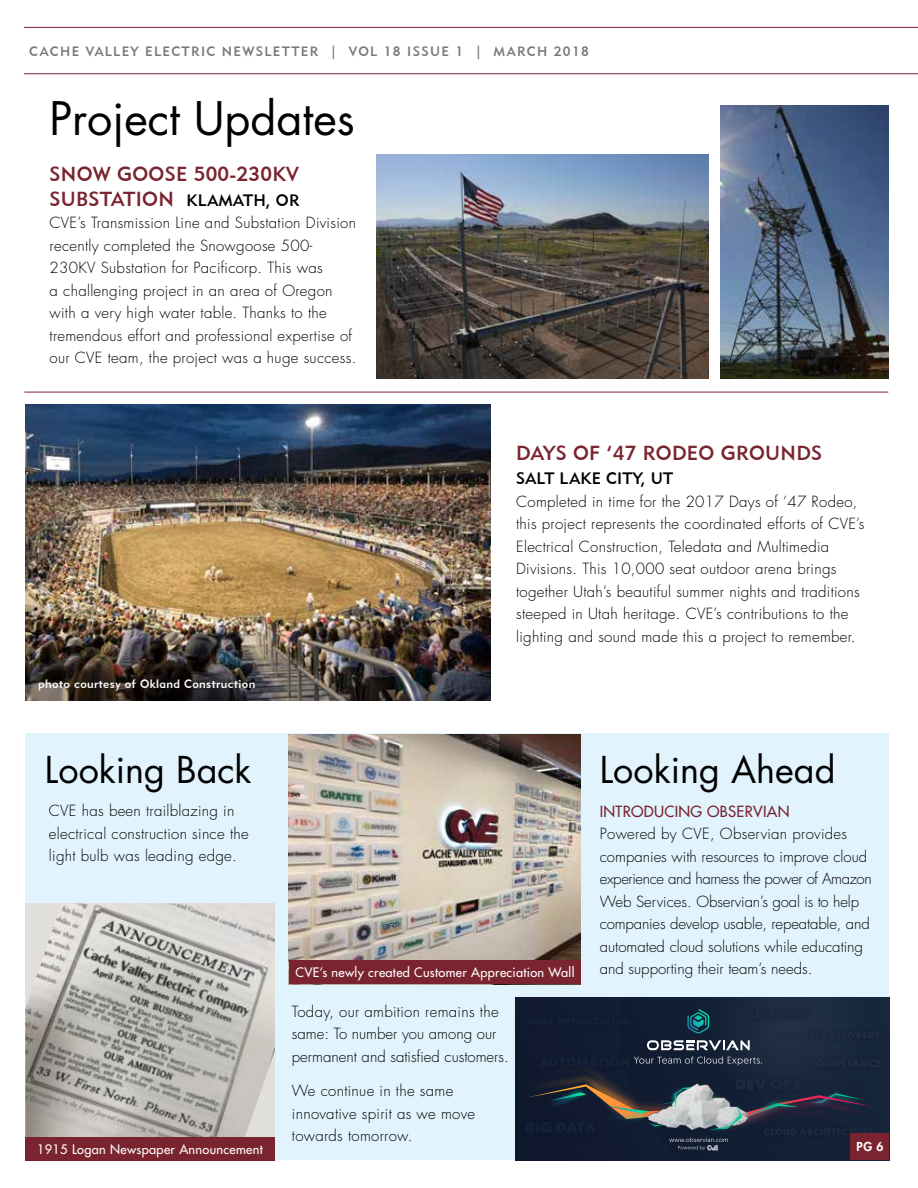
<style>
.page{position:relative;width:918px;height:1188px;background:#fff}
.page>*{position:absolute;margin:0;border:0;box-sizing:border-box;transform-origin:0 0}
.t1{font:45px "Futura";color:#000}
.t2{font:36px "Futura";color:#000}
.t3{font:20.25px/24.3px "Geometric 415 BT Medium A";letter-spacing:.015em;color:#79242f}
.t4{font:16.5px "Geometric 415 BT Medium A";letter-spacing:.015em;color:#000}
.t5{font:300 15px/22.5px "Futura";letter-spacing:.02em;color:#000}
.t6{font:300 15px/22.5px "Futura";color:#000}
.t7{font:15px "Futura";letter-spacing:.02em;color:#79242f}
.t8{font:13.5px "Geometric 415 BT Medium A";letter-spacing:.1em;color:#7b7677}
.t9{font:12.75px "Futura";letter-spacing:.025em;color:#fff}
.t10{font:12px "Geometric 415 BT Medium A";letter-spacing:.03em;color:#fff}
.t11{font:800 12px "Futura";color:#fff}
.s1{font-size:16.5px;color:#000}
</style>
<div class="page">
<hr style="left:24px;top:73px;width:894px;height:1px;background:#79242f">
<hr style="left:24px;top:27px;width:894px;height:1px;background:#79242f">
<div style="left:25px;top:733px;width:864px;height:427px;background:#e1f4fd"></div>
<hr style="left:24px;top:392px;width:864px;height:1px;background:#79242f">
<img style="left:25px;top:405px;width:465px;height:295px">
<img style="left:721px;top:106px;width:167px;height:273px">
<img style="left:376px;top:154px;width:332px;height:225px">
<svg style="left:517px;top:998px;width:372px;height:162px;background:#232d3f"></svg>
<img style="left:25px;top:904px;width:250px;height:233px">
<img style="left:288px;top:734px;width:292px;height:251px">
<div style="left:25px;top:1137px;width:250px;height:24px;background:#79242f"></div>
<div style="left:289px;top:960px;width:292px;height:24px;background:#79242f"></div>
<div style="left:851px;top:1134px;width:38px;height:26px;background:#79242f"></div>
<p class="t8" style="left:29px;top:43px;width:561px">CACHE VALLEY ELECTRIC NEWSLETTER | VOL 18 ISSUE 1 | MARCH 2018</p>
<h1 class="t1" style="left:50px;top:90px;width:307px">Project Updates</h1>
<h3 class="t3" style="left:50px;top:162px;width:251px">SNOW GOOSE 500-230KV<br>SUBSTATION <span class="s1">KLAMATH, OR</span></h3>
<p class="t5" style="left:50px;top:212px;width:308px">CVE’s Transmission Line and Substation Division recently completed the Snowgoose 500- 230KV Substation for Pacificorp. This was<br>a challenging project in an area of Oregon with a very high water table. Thanks to the tremendous effort and professional expertise of our CVE team, the project was a huge success.</p>
<p class="t10" style="left:38px;top:676px;width:219px">photo courtesy of Okland Construction</p>
<h3 class="t3" style="left:516px;top:440px;width:308px">DAYS OF ‘47 RODEO GROUNDS</h3>
<p class="t4" style="left:516px;top:468px;width:159px">SALT LAKE CITY, UT</p>
<p class="t5" style="left:516px;top:491px;width:350px">Completed in time for the 2017 Days of ‘47 Rodeo, this project represents the coordinated efforts of CVE’s Electrical Construction, Teledata and Multimedia Divisions. This 10,000 seat outdoor arena brings together Utah’s beautiful summer nights and traditions steeped in Utah heritage. CVE’s contributions to the lighting and sound made this a project to remember.</p>
<h2 class="t2" style="left:45px;top:747px;width:208px">Looking Back</h2>
<h2 class="t2" style="left:600px;top:747px;width:237px">Looking Ahead</h2>
<p class="t5" style="left:49px;top:800px;width:201px">CVE has been trailblazing in electrical construction since the light bulb was leading edge.</p>
<p class="t9" style="left:37px;top:1141px;width:227px">1915 Logan Newspaper Announcement</p>
<p class="t9" style="left:296px;top:964px;width:280px">CVE’s newly created Customer Appreciation Wall</p>
<p class="t6" style="left:292px;top:1000px;width:218px">Today, our ambition remains the same: To number you among our permanent and satisfied customers.</p>
<p class="t5" style="left:292px;top:1080px;width:185px">We continue in the same innovative spirit as we move towards tomorrow.</p>
<p class="t7" style="left:600px;top:802px;width:191px">INTRODUCING OBSERVIAN</p>
<p class="t6" style="left:600px;top:823px;width:273px">Powered by CVE, Observian provides companies with resources to improve cloud experience and harness the power of Amazon Web Services. Observian’s goal is to help companies develop usable, repeatable, and automated cloud solutions while educating and supporting their team’s needs.</p>
<p class="t11" style="left:857px;top:1139px;width:28px">PG 6</p>
</div>
